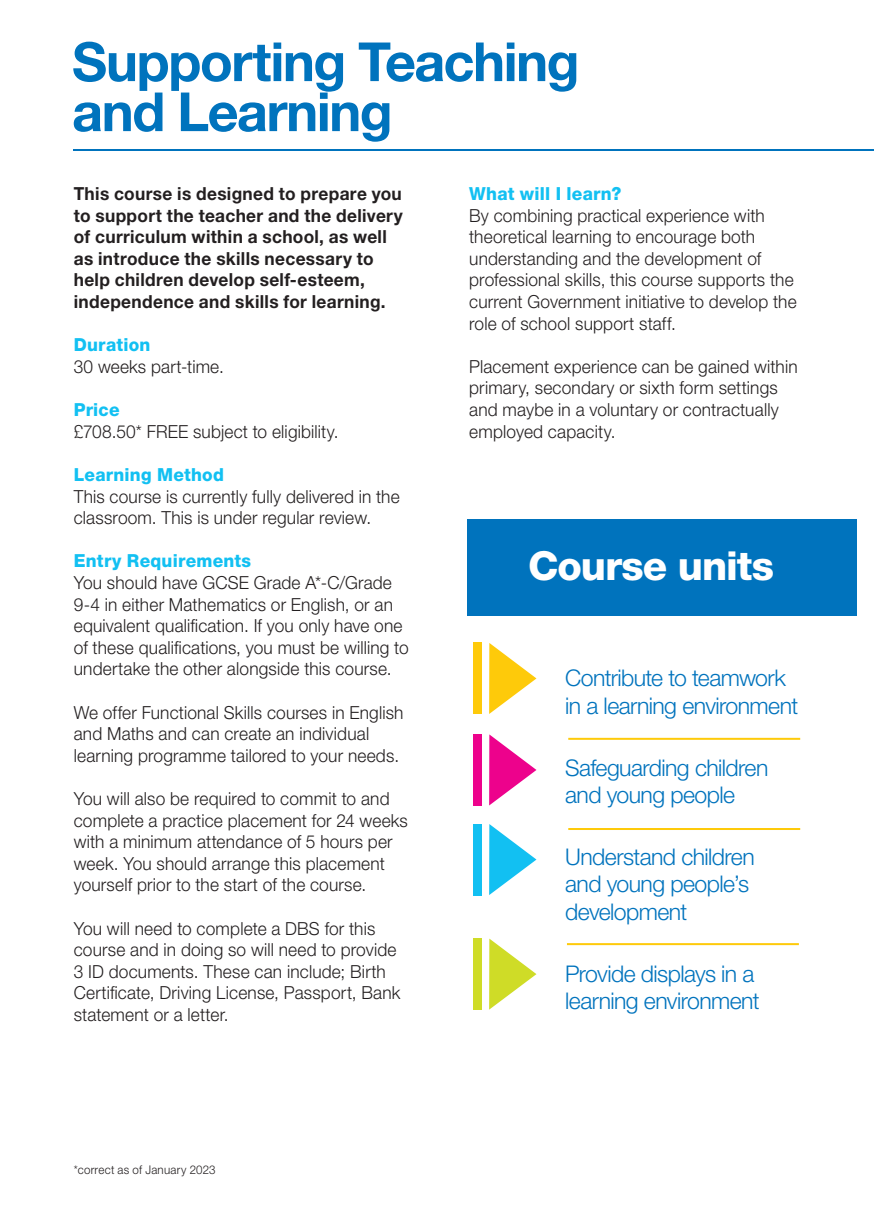
<style>
.page{position:relative;width:874px;height:1225px;background:#fff}
.page>*{position:absolute;margin:0;border:0;box-sizing:border-box;transform-origin:0 0}
.t1{font:700 54px/50px "Helvetica Neue LT Pro";letter-spacing:-.025em;color:#0073bd}
.t2{font:800 40px "Helvetica Neue LT Pro";letter-spacing:-.025em;color:#fff}
.t3{font:300 23px/27.6px "Helvetica Neue LT Pro";letter-spacing:-.025em;color:#0073bd}
.t4{font:300 18px/21.6px "Helvetica Neue LT Pro";letter-spacing:.01em;color:#231f20;scale:.96 1}
.t5{font:700 18px/21.6px "Helvetica Neue LT Pro";letter-spacing:.02em;color:#231f20;scale:.96 1}
.t6{font:800 18px "Helvetica Neue LT Pro";letter-spacing:.015em;color:#12c0f2;scale:.96 1}
.t7{font:300 12px "Helvetica Neue LT Pro";letter-spacing:.025em;color:#231f20;scale:.96 1}
</style>
<div class="page">
<hr style="left:74px;top:149px;width:799px;height:2px;background:#0073bd">
<div style="left:467px;top:519px;width:389px;height:96px;background:#0073bd"></div>
<hr style="left:568px;top:738px;width:231px;height:2px;background:#feca0a">
<hr style="left:568px;top:828px;width:231px;height:2px;background:#feca0a">
<hr style="left:566px;top:943px;width:232px;height:2px;background:#feca0a">
<svg style="left:489px;top:643px;width:47px;height:71px"></svg>
<div style="left:473px;top:643px;width:9px;height:71px;background:#feca0a"></div>
<svg style="left:489px;top:734px;width:47px;height:71px"></svg>
<div style="left:473px;top:734px;width:9px;height:71px;background:#ed028c"></div>
<svg style="left:489px;top:824px;width:47px;height:71px"></svg>
<div style="left:473px;top:824px;width:9px;height:71px;background:#12c0f2"></div>
<svg style="left:489px;top:938px;width:47px;height:71px"></svg>
<div style="left:473px;top:938px;width:9px;height:71px;background:#cfdc27"></div>
<p class="t1" style="left:72px;top:36px;width:508px">Supporting Teaching and Learning</p>
<p class="t5" style="left:74px;top:182px;width:344px">This course is designed to prepare you to support the teacher and the delivery of curriculum within a school, as well as introduce the skills necessary to help children develop self-esteem, independence and skills for learning.</p>
<p class="t6" style="left:74px;top:334px;width:81px">Duration</p>
<p class="t4" style="left:74px;top:355px;width:158px">30 weeks part-time.</p>
<p class="t6" style="left:74px;top:399px;width:49px">Price</p>
<p class="t4" style="left:74px;top:420px;width:277px">£708.50* FREE subject to eligibility.</p>
<p class="t6" style="left:74px;top:464px;width:158px">Learning Method</p>
<p class="t4" style="left:74px;top:485px;width:341px">This course is currently fully delivered in the classroom. This is under regular review.</p>
<p class="t6" style="left:74px;top:550px;width:186px">Entry Requirements</p>
<p class="t4" style="left:74px;top:571px;width:350px">You should have GCSE Grade A*-C/Grade 9-4 in either Mathematics or English, or an equivalent qualification. If you only have one of these qualifications, you must be willing to undertake the other alongside this course.</p>
<p class="t4" style="left:74px;top:701px;width:345px">We offer Functional Skills courses in English and Maths and can create an individual learning programme tailored to your needs.</p>
<p class="t4" style="left:74px;top:787px;width:349px">You will also be required to commit to and complete a practice placement for 24 weeks with a minimum attendance of 5 hours per week. You should arrange this placement yourself prior to the start of the course.</p>
<p class="t4" style="left:74px;top:917px;width:342px">You will need to complete a DBS for this course and in doing so will need to provide 3 ID documents. These can include; Birth Certificate, Driving License, Passport, Bank statement or a letter.</p>
<p class="t7" style="left:74px;top:1162px;width:149px">*correct as of January 2023</p>
<p class="t6" style="left:469px;top:183px;width:160px">What will I learn?</p>
<p class="t4" style="left:469px;top:204px;width:342px">By combining practical experience with theoretical learning to encourage both understanding and the development of professional skills, this course supports the current Government initiative to develop the role of school support staff.</p>
<p class="t4" style="left:469px;top:355px;width:343px">Placement experience can be gained within primary, secondary or sixth form settings and maybe in a voluntary or contractually employed capacity.</p>
<p class="t2" style="left:528px;top:542px;width:247px">Course units</p>
<p class="t3" style="left:565px;top:664px;width:234px">Contribute to teamwork in a learning environment</p>
<p class="t3" style="left:565px;top:753px;width:205px">Safeguarding children and young people</p>
<p class="t3" style="left:565px;top:842px;width:191px">Understand children and young people’s development</p>
<p class="t3" style="left:565px;top:959px;width:196px">Provide displays in a learning environment</p>
</div>
